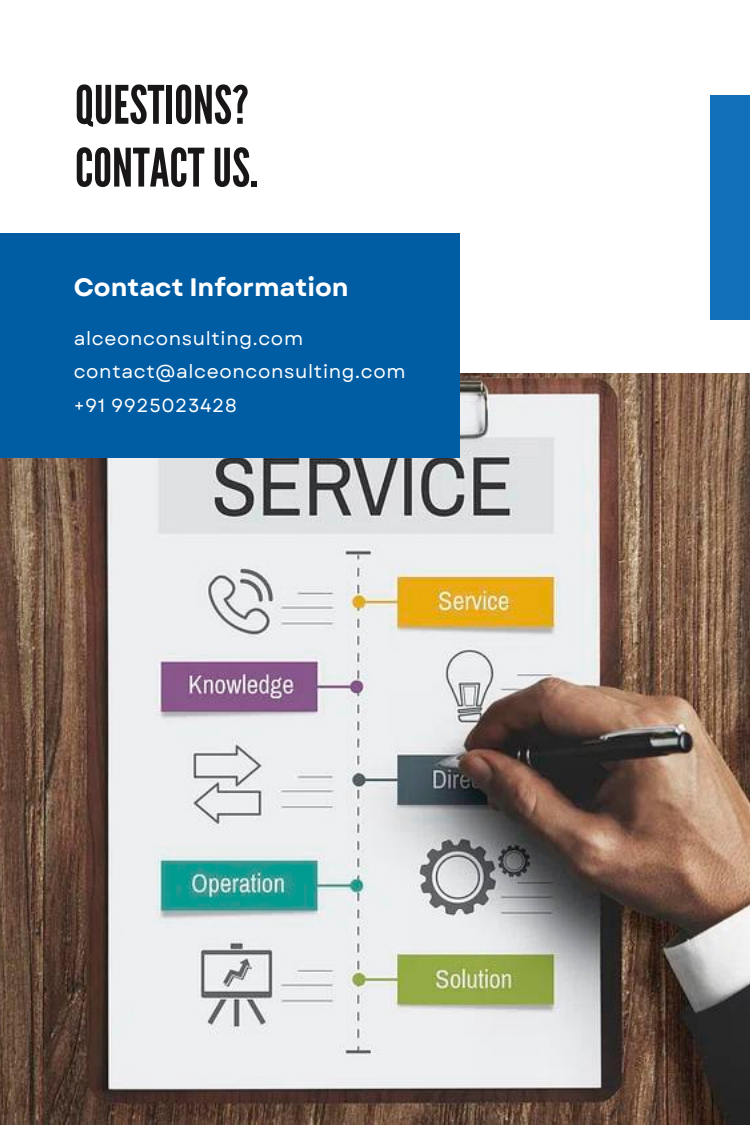
<style>
.page{position:relative;width:750px;height:1125px;background:#fff}
.page>*{position:absolute;margin:0;border:0;box-sizing:border-box;transform-origin:0 0}
.t1{font:52.88px "League Gothic";color:#181617}
.t2{font:700 25.25px "Garet";color:#fff}
.t3{font:18.88px "Garet";letter-spacing:.035em;color:#fff}
</style>
<div class="page">
<img style="left:0;top:374px;width:750px;height:751px">
<div style="left:0;top:233px;width:460px;height:225px;background:#015da3"></div>
<div style="left:710px;top:95px;width:40px;height:225px;background:#126fb9"></div>
<p class="t1" style="left:75px;top:74px;width:175px">QUESTIONS?</p>
<p class="t1" style="left:75px;top:137px;width:185px">CONTACTUS.</p>
<p class="t2" style="left:74px;top:269px;width:276px">Contact Information</p>
<p class="t3" style="left:74px;top:324px;width:231px">alceonconsulting.com</p>
<p class="t3" style="left:74px;top:358px;width:333px">contact@alceonconsulting.com</p>
<p class="t3" style="left:74px;top:392px;width:165px">+91 9925023428</p>
</div>
